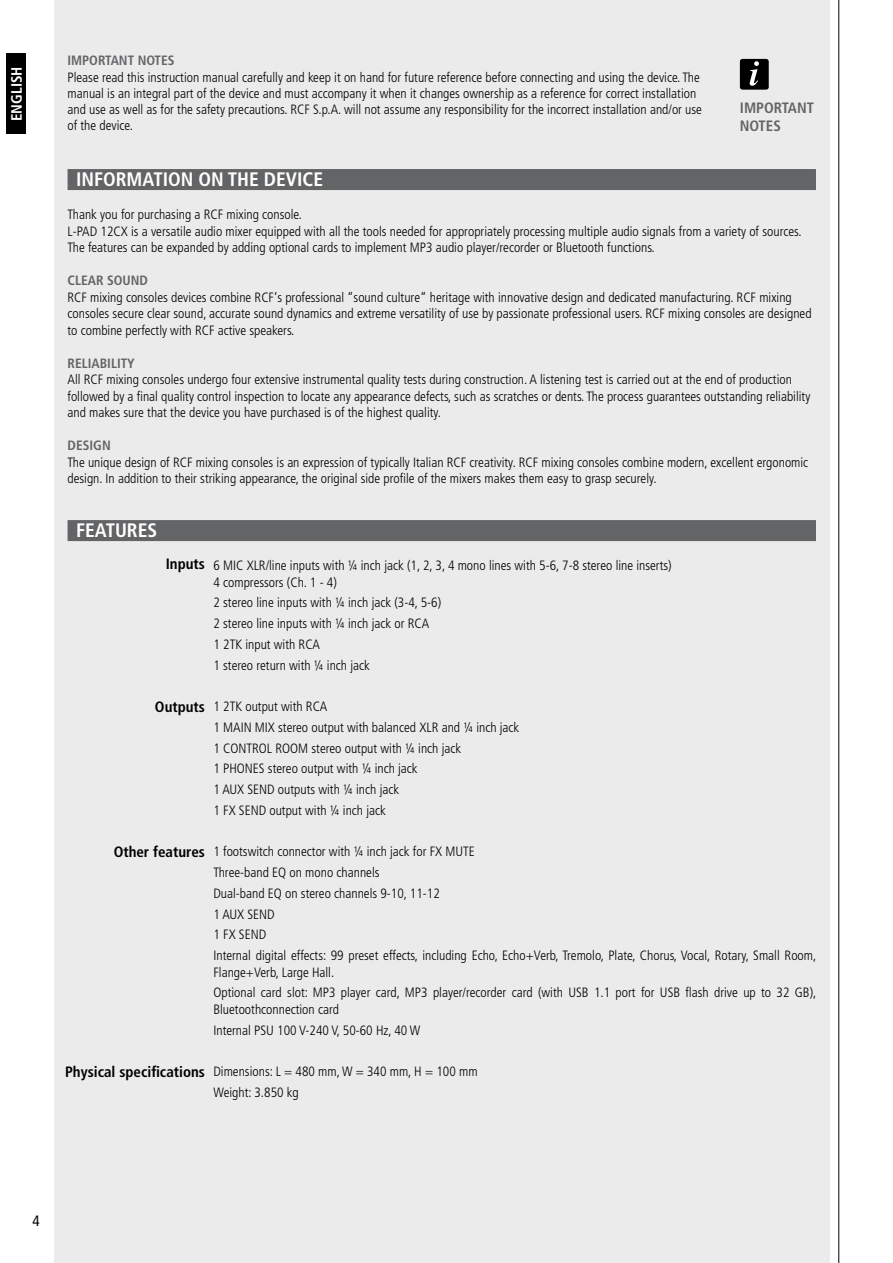
<style>
.page{position:relative;width:893px;height:1263px;background:#fff}
.page>*{position:absolute;margin:0;border:0;box-sizing:border-box;transform-origin:0 0}
.t1{font:700 condensed 19.5px "Frutiger";color:#fff}
.t2{font:700 condensed 15px "Frutiger";color:#000}
.t3{font:700 condensed 15px/18px "Frutiger";color:#636466}
.t4{font:700 condensed 15px "Frutiger";color:#fff}
.t5{font:condensed 15px "Frutiger";color:#000}
.t6{font:300 condensed 13.5px/20.7px "Frutiger";color:#000}
.t7{font:700 condensed 13.5px "Frutiger";color:#636466}
</style>
<div class="page">
<div style="left:54px;top:0;width:775px;height:1263px;background:#ebebec"></div>
<hr style="left:838px;top:0;width:1px;height:1263px;background:#000">
<div style="left:68px;top:169px;width:748px;height:21px;background:#636466"></div>
<div style="left:68px;top:520px;width:748px;height:21px;background:#636466"></div>
<div style="left:740px;top:59px;width:29px;height:31px;background:#000;border-radius:3px"></div>
<svg style="left:750px;top:61px;width:9px;height:25px"></svg>
<div style="left:6px;top:54px;width:20px;height:80px;background:#000"></div>
<p class="t4" style="left:8px;top:121px;width:56px;rotate:-90deg">ENGLISH</p>
<p class="t7" style="left:68px;top:53px;width:109px">IMPORTANT NOTES</p>
<p class="t6" style="left:68px;top:69px;width:636px;line-height:16.2px">Please read this instruction manual carefully and keep it on hand for future reference before connecting and using the device. The manual is an integral part of the device and must accompany it when it changes ownership as a reference for correct installation and use as well as for the safety precautions. RCF S.p.A. will not assume any responsibility for the incorrect installation and/or use of the device.</p>
<p class="t3" style="left:740px;top:99px;width:76px">IMPORTANT<br>NOTES</p>
<h1 class="t1" style="left:76px;top:168px;width:249px">INFORMATION ON THE DEVICE</h1>
<p class="t6" style="left:68px;top:206px;width:736px;line-height:16.5px">Thank you for purchasing a RCF mixing console.<br>L-PAD 12CX is a versatile audio mixer equipped with all the tools needed for appropriately processing multiple audio signals from a variety of sources.<br>The features can be expanded by adding optional cards to implement MP3 audio player/recorder or Bluetooth functions.</p>
<p class="t7" style="left:68px;top:272px;width:82px">CLEAR SOUND</p>
<p class="t6" style="left:68px;top:289px;width:746px;line-height:16.5px">RCF mixing consoles devices combine RCF‘s professional “sound culture“ heritage with innovative design and dedicated manufacturing. RCF mixing consoles secure clear sound, accurate sound dynamics and extreme versatility of use by passionate professional users. RCF mixing consoles are designed to combine perfectly with RCF active speakers.</p>
<p class="t7" style="left:68px;top:355px;width:69px">RELIABILITY</p>
<p class="t6" style="left:68px;top:371px;width:744px;line-height:16.5px">All RCF mixing consoles undergo four extensive instrumental quality tests during construction. A listening test is carried out at the end of production followed by a final quality control inspection to locate any appearance defects, such as scratches or dents. The process guarantees outstanding reliability and makes sure that the device you have purchased is of the highest quality.</p>
<p class="t7" style="left:68px;top:437px;width:45px">DESIGN</p>
<p class="t6" style="left:68px;top:454px;width:742px;line-height:16.5px">The unique design of RCF mixing consoles is an expression of typically Italian RCF creativity. RCF mixing consoles combine modern, excellent ergonomic design. In addition to their striking appearance, the original side profile of the mixers makes them easy to grasp securely.</p>
<h1 class="t1" style="left:76px;top:519px;width:83px">FEATURES</h1>
<p class="t6" style="left:213px;top:557px;width:460px;line-height:16.5px">6 MIC XLR/line inputs with ¼ inch jack (1, 2, 3, 4 mono lines with 5-6, 7-8 stereo line inserts)<br>4 compressors (Ch. 1 - 4)</p>
<p class="t6" style="left:213px;top:592px;width:229px">2 stereo line inputs with ¼ inch jack (3-4, 5-6)<br>2 stereo line inputs with ¼ inch jack or RCA<br>1 2TK input with RCA<br>1 stereo return with ¼ inch jack</p>
<p class="t6" style="left:213px;top:696px;width:307px">1 2TK output with RCA<br>1 MAIN MIX stereo output with balanced XLR and ¼ inch jack 1 CONTROL ROOM stereo output with ¼ inch jack<br>1 PHONES stereo output with ¼ inch jack<br>1 AUX SEND outputs with ¼ inch jack<br>1 FX SEND output with ¼ inch jack</p>
<p class="t6" style="left:213px;top:841px;width:604px">1 footswitch connector with ¼ inch jack for FX MUTE<br>Three-band EQ on mono channels<br>Dual-band EQ on stereo channels 9-10, 11-12<br>1 AUX SEND<br>1 FX SEND<br>Internal digital effects: 99 preset effects, including Echo, Echo+Verb, Tremolo, Plate, Chorus, Vocal, Rotary, Small Room,</p>
<p class="t6" style="left:213px;top:962px;width:604px">Flange+Verb, Large Hall.<br>Optional card slot: MP3 player card, MP3 player/recorder card (with USB 1.1 port for USB flash drive up to 32 GB),</p>
<p class="t6" style="left:213px;top:999px;width:208px">Bluetoothconnection card<br>Internal PSU 100 V-240 V, 50-60 Hz, 40 W</p>
<p class="t6" style="left:213px;top:1061px;width:266px">Dimensions: L = 480 mm, W = 340 mm, H = 100 mm<br>Weight: 3.850 kg</p>
<p class="t2" style="left:166px;top:555px;width:41px">Inputs</p>
<p class="t2" style="left:155px;top:697px;width:52px">Outputs</p>
<p class="t2" style="left:114px;top:842px;width:93px">Other features</p>
<p class="t2" style="left:65px;top:1062px;width:141px">Physical specifications</p>
<p class="t5" style="left:33px;top:1211px;width:9px">4</p>
</div>
